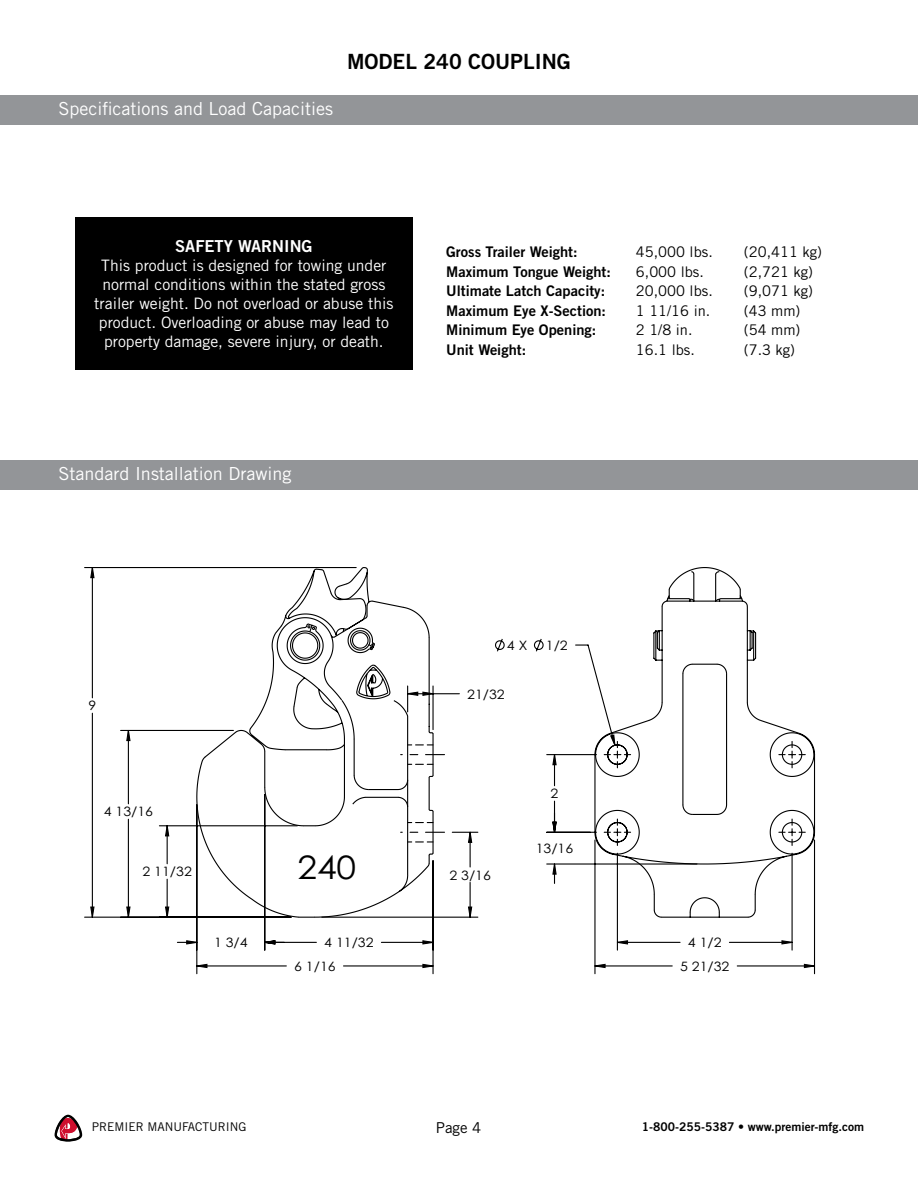
<style>
.page{position:relative;width:918px;height:1188px;background:#fff}
.page>*{position:absolute;margin:0;border:0;box-sizing:border-box;transform-origin:0 0}
.t1{font:32.4px "Century Gothic";color:#000;scale:1.09 1}
.t2{font:21px "Trade Gothic LT Std Bd 2";color:#000}
.t3{font:18px "Trade Gothic LT Std";color:#fff}
.t4{font:16.5px "Trade Gothic LT Std Bd 2";color:#fff}
.t5{font:15.75px/18.9px "Trade Gothic LT Std";color:#fff;text-align:center}
.t6{font:15px "Trade Gothic LT Std";color:#000}
.t7{font:14.7px/19.5px "Trade Gothic LT Std Bd 2";color:#000}
.t8{font:14.7px "Trade Gothic LT Std";color:#000}
.t9{font:12.9px "Century Gothic";color:#000;scale:1.09 1}
.t10{font:12px "Trade Gothic LT Std Bd 2";color:#000}
.t11{font:12px "Trade Gothic LT Std";color:#000}
</style>
<div class="page">
<svg style="left:54px;top:1114px;width:29px;height:28px"></svg>
<div style="left:0;top:95px;width:918px;height:30px;background:#939598"></div>
<div style="left:0;top:460px;width:918px;height:30px;background:#939598"></div>
<div style="left:75px;top:217px;width:338px;height:153px;background:#000"></div>
<svg style="left:91px;top:568px;width:724px;height:400px"></svg>
<p class="t3" style="left:58px;top:97px;width:276px">Specifications and Load Capacities</p>
<h2 class="t2" style="left:347px;top:49px;width:225px">MODEL 240 COUPLING</h2>
<p class="t4" style="left:175px;top:236px;width:139px">SAFETY WARNING</p>
<p class="t5" style="left:94px;top:256px;width:301px">This product is designed for towing under normal conditions within the stated gross trailer weight. Do not overload or abuse this product. Overloading or abuse may lead to property damage, severe injury, or death.</p>
<p class="t3" style="left:58px;top:462px;width:235px">Standard Installation Drawing</p>
<p class="t7" style="left:446px;top:242px;width:166px">Gross Trailer Weight:<br>Maximum Tongue Weight:<br>Ultimate Latch Capacity:<br>Maximum Eye X-Section:<br>Minimum Eye Opening:<br>Unit Weight:</p>
<p class="t8" style="left:636px;top:243px;width:78px">45,000 lbs.</p>
<p class="t8" style="left:744px;top:243px;width:80px">(20,411 kg)</p>
<p class="t8" style="left:636px;top:262px;width:69px">6,000 lbs.</p>
<p class="t8" style="left:744px;top:262px;width:71px">(2,721 kg)</p>
<p class="t8" style="left:636px;top:282px;width:78px">20,000 lbs.</p>
<p class="t8" style="left:744px;top:282px;width:71px">(9,071 kg)</p>
<p class="t8" style="left:636px;top:302px;width:76px">1 11/16 in.</p>
<p class="t8" style="left:744px;top:302px;width:58px">(43 mm)</p>
<p class="t8" style="left:636px;top:321px;width:58px">2 1/8 in.</p>
<p class="t8" style="left:744px;top:321px;width:58px">(54 mm)</p>
<p class="t8" style="left:636px;top:341px;width:60px">16.1 lbs.</p>
<p class="t8" style="left:744px;top:341px;width:53px">(7.3 kg)</p>
<p class="t9" style="left:88px;top:697px;width:9px">9</p>
<p class="t9" style="left:104px;top:803px;width:47px">4 13/16</p>
<p class="t9" style="left:507px;top:636px;width:20px">4 X</p>
<p class="t9" style="left:546px;top:636px;width:22px">1/2</p>
<p class="t9" style="left:467px;top:685px;width:36px">21/32</p>
<p class="t9" style="left:551px;top:785px;width:9px">2</p>
<h1 class="t1" style="left:297px;top:844px;width:55px">240</h1>
<p class="t9" style="left:143px;top:863px;width:47px">2 11/32</p>
<p class="t9" style="left:449px;top:866px;width:40px">2 3/16</p>
<p class="t9" style="left:214px;top:934px;width:32px">1 3/4</p>
<p class="t9" style="left:324px;top:934px;width:47px">4 11/32</p>
<p class="t9" style="left:294px;top:957px;width:40px">6 1/16</p>
<p class="t9" style="left:536px;top:839px;width:36px">13/16</p>
<p class="t9" style="left:688px;top:934px;width:32px">4 1/2</p>
<p class="t9" style="left:680px;top:957px;width:47px">5 21/32</p>
<p class="t11" style="left:92px;top:1120px;width:156px">PREMIER MANUFACTURING</p>
<p class="t6" style="left:436px;top:1119px;width:47px">Page 4</p>
<p class="t10" style="left:642px;top:1119px;width:224px">1-800-255-5387 • www.premier-mfg.com</p>
</div>
